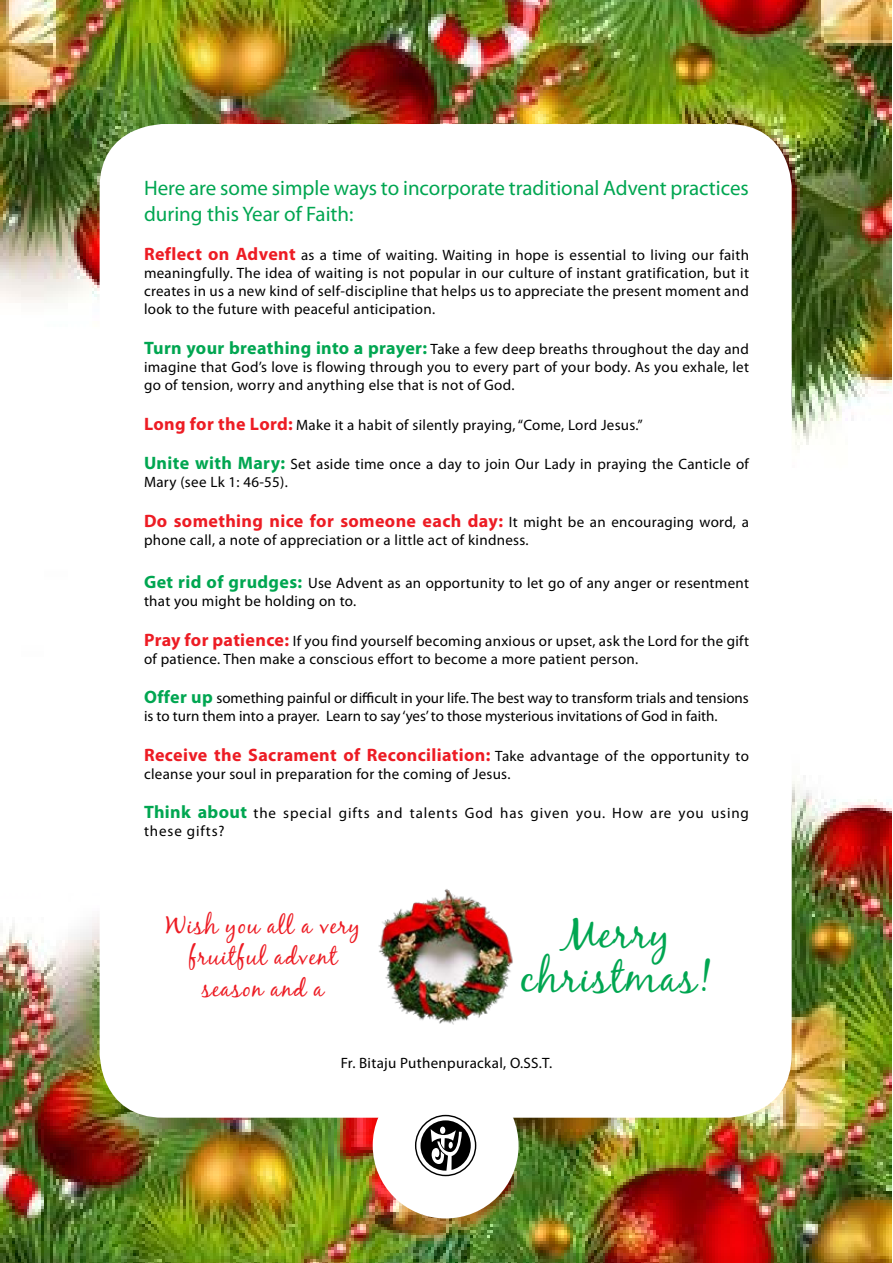
<style>
.page{position:relative;width:893px;height:1263px;background:#fff}
.page>*{position:absolute;margin:0;border:0;box-sizing:border-box;transform-origin:0 0}
.t1{font:42px/43.5px "Black Jack";letter-spacing:.04em;color:#00a651;text-align:center}
.t2{font:24px/31.5px "Black Jack";letter-spacing:.04em;color:#ed1c24;text-align:center}
.t3{font:21px/25.2px "Myriad Pro";color:#00a651}
.t4{font:700 18px "Myriad Pro";letter-spacing:.02em;color:#ed1c24}
.t5{font:15px/18px "Myriad Pro";letter-spacing:.02em;color:#000}
.t6{font:15px/18px "Myriad Pro";color:#000}
.t7{font:15px/18px "Myriad Pro";letter-spacing:.06em;color:#000}
.s1{font-weight:700;font-size:18px;color:#ed1c24}
.s2{font-weight:700;font-size:18px;color:#00a651}
.s3{font-weight:400;font-size:15px;color:#000}
</style>
<div class="page">
<img style="left:0;top:0;width:891px;height:1263px">
<div style="left:373px;top:1072px;width:146px;height:146px;background:#fff;border-radius:50%"></div>
<div style="left:100px;top:124px;width:692px;height:994px;background:#fff;border-radius:64px"></div>
<img style="left:378px;top:889px;width:135px;height:136px">
<svg style="left:415px;top:1115px;width:61px;height:61px"></svg>
<h3 class="t3" style="left:144px;top:175px;width:606px">Here are some simple ways to incorporate traditional Advent practices during this Year of Faith:</h3>
<p class="t5" style="left:144px;top:246px;width:607px;text-align:justify"><span class="s1">Reflect on Advent</span> as a time of waiting. Waiting in hope is essential to living our faith meaningfully. The idea of waiting is not popular in our culture of instant gratification, but it creates in us a new kind of self-discipline that helps us to appreciate the present moment and look to the future with peaceful anticipation.</p>
<p class="t5" style="left:144px;top:340px;width:606px;text-align:justify"><span class="s2">Turn your breathing into a prayer:</span> Take a few deep breaths throughout the day and imagine that God’s love is flowing through you to every part of your body. As you exhale, let go of tension, worry and anything else that is not of God.</p>
<p class="t5" style="left:144px;top:415px;width:500px"><span class="s1">Long for the Lord:</span> Make it a habit of silently praying, “Come, Lord Jesus.”</p>
<p class="t5" style="left:144px;top:455px;width:606px"><span class="s2">Unite with Mary:</span> Set aside time once a day to join Our Lady in praying the Canticle of<br>Mary (see Lk 1: 46-55).</p>
<p class="t4" style="left:144px;top:509px;width:606px">Do something nice for someone each day: <span class="s3">It might be an encouraging word, a</span></p>
<p class="t5" style="left:144px;top:530px;width:386px">phone call, a note of appreciation or a little act of kindness.</p>
<p class="t5" style="left:144px;top:574px;width:606px"><span class="s2">Get rid of grudges:</span> Use Advent as an opportunity to let go of any anger or resentment that you might be holding on to.</p>
<p class="t5" style="left:144px;top:631px;width:606px"><span class="s1">Pray for patience:</span> If you find yourself becoming anxious or upset, ask the Lord for the gift of patience. Then make a conscious effort to become a more patient person.</p>
<p class="t6" style="left:144px;top:689px;width:606px"><span class="s2">Offer up</span> something painful or difficult in your life. The best way to transform trials and tensions is to turn them into a prayer. Learn to say ‘yes’ to those mysterious invitations of God in faith.</p>
<p class="t4" style="left:144px;top:743px;width:606px">Receive the Sacrament of Reconciliation: <span class="s3">Take advantage of the opportunity to</span></p>
<p class="t5" style="left:144px;top:764px;width:368px">cleanse your soul in preparation for the coming of Jesus.</p>
<p class="t7" style="left:144px;top:804px;width:606px"><span class="s2">Think about</span> the special gifts and talents God has given you. How are you using these gifts?</p>
<h2 class="t2" style="left:166px;top:909px;width:196px">Wish you all a very fruitful advent season and a</h2>
<h1 class="t1" style="left:521px;top:911px;width:192px">Merry christmas!</h1>
<p class="t5" style="left:341px;top:1054px;width:213px">Fr. Bitaju Puthenpurackal, O.SS.T.</p>
</div>
